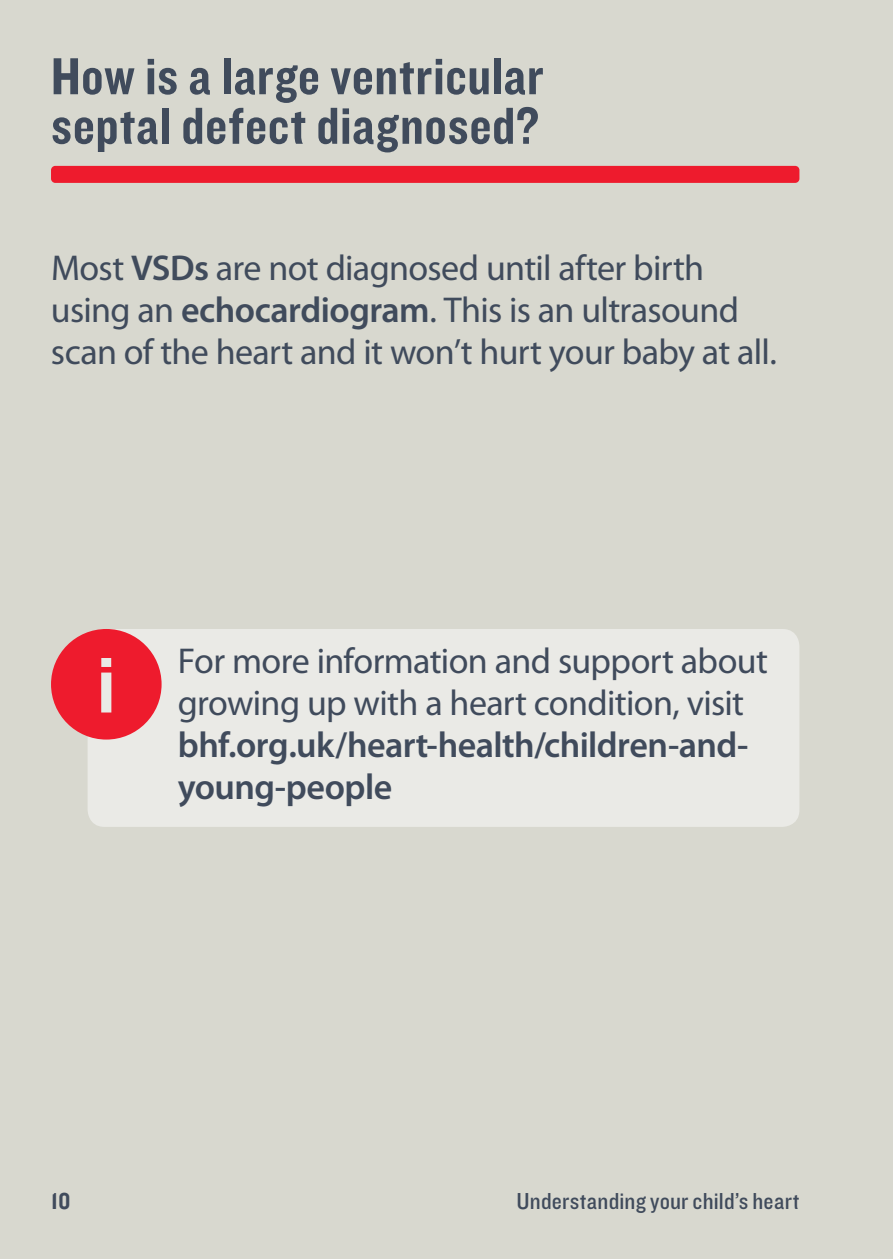
<style>
.page{position:relative;width:893px;height:1259px;background:#d8d8cf}
.page>*{position:absolute;margin:0;border:0;box-sizing:border-box;transform-origin:0 0}
.t1{font:83.1px "Knockout 50 Welterweight";color:#eaeae6}
.t2{font:54px/49.5px "Knockout 50 Welterweight";letter-spacing:.01em;color:#404b5c}
.t3{font:36px/42px "Myriad Pro";letter-spacing:-.02em;color:#404b5c}
.t4{font:600 36px/42px "Myriad Pro";letter-spacing:-.015em;color:#404b5c}
.t5{font:24px "Knockout 30 Junior Welterwt";letter-spacing:.01em;color:#404b5c}
.t6{font:24px "Knockout 50 Welterweight";color:#404b5c}
.s1{font-weight:600}
</style>
<div class="page">
<div style="left:88px;top:629px;width:711px;height:198px;background:#eaeae6;border-radius:17px"></div>
<div style="left:51px;top:629px;width:111px;height:110px;background:#ee1b2d;border-radius:50%"></div>
<div style="left:51px;top:166px;width:748px;height:17px;background:#ee1b2d;border-radius:4px"></div>
<h2 class="t2" style="left:51px;top:50px;width:494px">How is a large ventricular septal defect diagnosed?</h2>
<p class="t3" style="left:51px;top:248px;width:727px">Most <span class="s1">VSDs</span> are not diagnosed until after birth using an <span class="s1">echocardiogram</span>. This is an ultrasound scan of the heart and it won’t hurt your baby at all.</p>
<h1 class="t1" style="left:97px;top:630px;width:19px">i</h1>
<p class="t3" style="left:178px;top:640px;width:592px">For more information and support about growing up with a heart condition, visit</p>
<p class="t4" style="left:178px;top:724px;width:572px">bhf.org.uk/heart-health/children-and&shy;young-people</p>
<p class="t6" style="left:51px;top:1185px;width:21px">10</p>
<p class="t5" style="left:517px;top:1185px;width:284px">Understanding your child’s heart</p>
</div>
